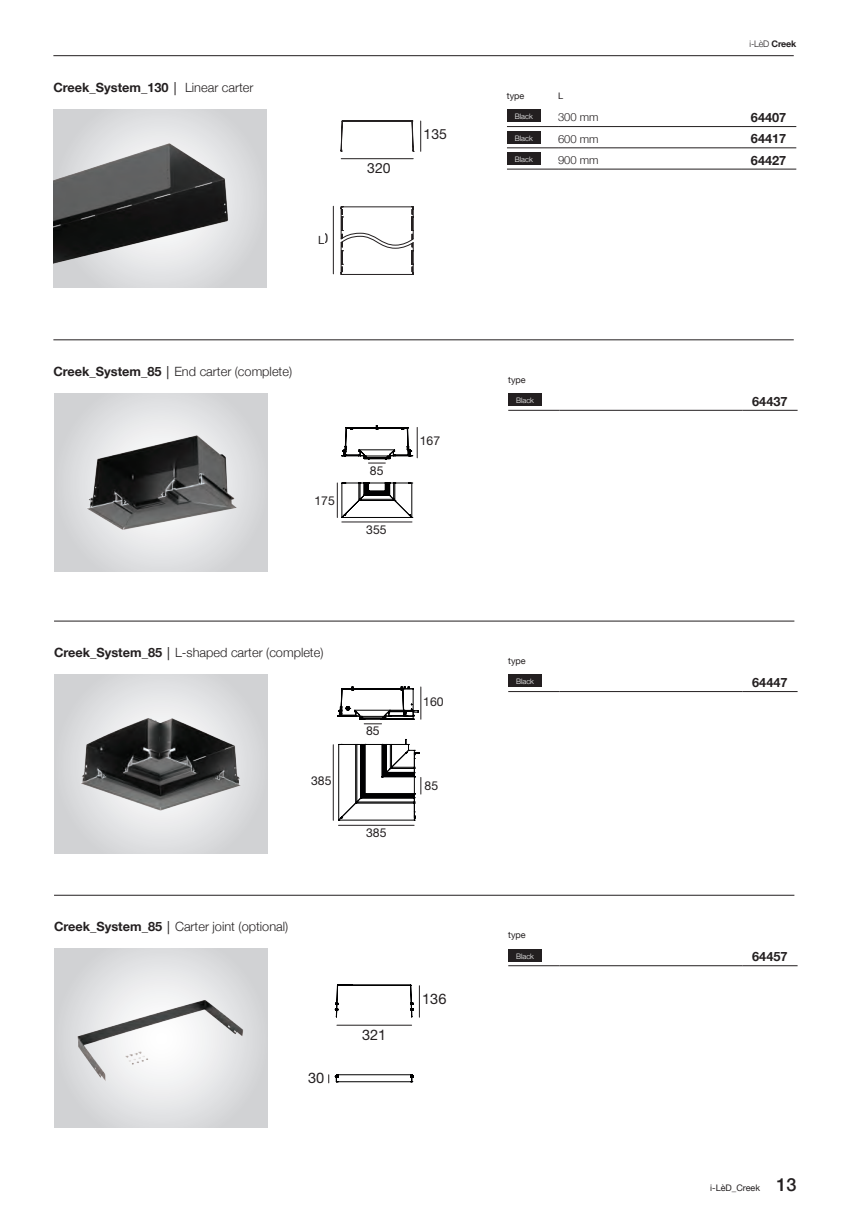
<style>
.page{position:relative;width:851px;height:1221px;background:#fff}
.page>*{position:absolute;margin:0;border:0;box-sizing:border-box;transform-origin:0 0}
.t1{font:14.55px "Helvetica Neue";color:#231f20}
.t2{font:14.1px "Helvetica Neue";color:#231f20}
.t3{font:300 12.75px "Helvetica Neue";color:#231f20}
.t4{font:700 12.75px "Helvetica Neue";color:#231f20}
.t5{font:12.3px "Helvetica Neue";color:#231f20}
.t6{font:300 11.25px "Helvetica Neue";color:#231f20}
.t7{font:11.25px "Helvetica Neue";color:#231f20}
.t8{font:9px "Helvetica Neue";color:#231f20}
.t9{font:300 9px "Helvetica Neue";color:#231f20}
.t10{font:300 7.5px "Helvetica Neue";color:#fff}
.s1{font-weight:300}
.s2{font-weight:700}
.s3{font-weight:500;font-size:18px}
</style>
<div class="page">
<svg style="left:341px;top:482px;width:71px;height:36px"></svg>
<svg style="left:341px;top:425px;width:71px;height:39px"></svg>
<hr style="left:342px;top:521px;width:70px;height:1px;background:#231f20">
<hr style="left:337px;top:483px;width:1px;height:34px;background:#231f20">
<hr style="left:417px;top:427px;width:1px;height:31px;background:#231f20">
<hr style="left:508px;top:410px;width:51px;height:1px;background:#231f20">
<hr style="left:559px;top:410px;width:183px;height:1px;background:#231f20">
<hr style="left:742px;top:410px;width:55px;height:1px;background:#231f20">
<div style="left:508px;top:393px;width:34px;height:13px;background:#231f20"></div>
<div style="left:55px;top:393px;width:212px;height:179px;background:#d1d2d4"></div>
<img style="left:73px;top:394px;width:177px;height:178px">
<hr style="left:333px;top:744px;width:1px;height:76px;background:#231f20">
<svg style="left:338px;top:739px;width:83px;height:82px"></svg>
<hr style="left:420px;top:687px;width:1px;height:32px;background:#231f20">
<svg style="left:337px;top:686px;width:82px;height:38px"></svg>
<hr style="left:338px;top:825px;width:76px;height:1px;background:#231f20">
<hr style="left:508px;top:691px;width:51px;height:1px;background:#231f20">
<hr style="left:559px;top:691px;width:183px;height:1px;background:#231f20">
<hr style="left:742px;top:691px;width:55px;height:1px;background:#231f20">
<div style="left:508px;top:674px;width:34px;height:13px;background:#231f20"></div>
<div style="left:55px;top:674px;width:212px;height:179px;background:#d1d2d4"></div>
<img style="left:73px;top:676px;width:177px;height:177px">
<svg style="left:328px;top:984px;width:85px;height:98px"></svg>
<hr style="left:419px;top:985px;width:1px;height:32px;background:#231f20">
<hr style="left:337px;top:1024px;width:74px;height:1px;background:#231f20">
<hr style="left:508px;top:965px;width:51px;height:1px;background:#231f20">
<hr style="left:559px;top:965px;width:183px;height:1px;background:#231f20">
<hr style="left:742px;top:965px;width:55px;height:1px;background:#231f20">
<div style="left:508px;top:948px;width:34px;height:13px;background:#231f20"></div>
<div style="left:55px;top:948px;width:212px;height:179px;background:#d1d2d4"></div>
<img style="left:73px;top:950px;width:177px;height:177px">
<hr style="left:507px;top:126px;width:51px;height:1px;background:#231f20">
<hr style="left:558px;top:126px;width:182px;height:1px;background:#231f20">
<hr style="left:740px;top:126px;width:56px;height:1px;background:#231f20">
<hr style="left:507px;top:148px;width:51px;height:1px;background:#231f20">
<hr style="left:558px;top:148px;width:182px;height:1px;background:#231f20">
<hr style="left:740px;top:148px;width:56px;height:1px;background:#231f20">
<hr style="left:507px;top:169px;width:51px;height:1px;background:#231f20">
<hr style="left:558px;top:169px;width:182px;height:1px;background:#231f20">
<hr style="left:740px;top:169px;width:56px;height:1px;background:#231f20">
<div style="left:507px;top:110px;width:33px;height:12px;background:#231f20"></div>
<div style="left:507px;top:131px;width:33px;height:12px;background:#231f20"></div>
<div style="left:507px;top:152px;width:33px;height:13px;background:#231f20"></div>
<div style="left:53px;top:109px;width:213px;height:179px;background:#d2d3d5"></div>
<img style="left:53px;top:113px;width:192px;height:172px">
<svg style="left:340px;top:120px;width:74px;height:155px"></svg>
<hr style="left:333px;top:206px;width:1px;height:68px;background:#231f20">
<hr style="left:420px;top:121px;width:1px;height:30px;background:#231f20">
<hr style="left:341px;top:158px;width:72px;height:1px;background:#231f20">
<hr style="left:53px;top:339px;width:740px;height:1px;background:#231f20">
<hr style="left:54px;top:620px;width:740px;height:1px;background:#231f20">
<hr style="left:54px;top:894px;width:740px;height:1px;background:#231f20">
<hr style="left:53px;top:55px;width:740px;height:1px;background:#231f20">
<p class="t4" style="left:53px;top:77px;width:202px">Creek_System_130│ <span class="s1">Linear carter</span></p>
<p class="t2" style="left:305px;top:227px;width:25px">600</p>
<p class="t7" style="left:318px;top:231px;width:8px">L</p>
<p class="t2" style="left:367px;top:158px;width:25px">320</p>
<p class="t2" style="left:423px;top:124px;width:25px">135</p>
<p class="t3" style="left:53px;top:361px;width:240px"><span class="s2">Creek_System_85│</span>End carter (complete)</p>
<p class="t5" style="left:314px;top:491px;width:22px">175</p>
<p class="t5" style="left:370px;top:461px;width:15px">85</p>
<p class="t5" style="left:366px;top:520px;width:22px">355</p>
<p class="t5" style="left:420px;top:431px;width:22px">167</p>
<p class="t3" style="left:54px;top:642px;width:271px"><span class="s2">Creek_System_85│</span>L-shaped carter (complete)</p>
<p class="t5" style="left:311px;top:771px;width:22px">385</p>
<p class="t3" style="left:54px;top:916px;width:236px"><span class="s2">Creek_System_85│</span>Carter joint (optional)</p>
<p class="t5" style="left:366px;top:722px;width:15px">85</p>
<p class="t5" style="left:366px;top:823px;width:22px">385</p>
<p class="t1" style="left:308px;top:1067px;width:18px">30</p>
<p class="t1" style="left:362px;top:1023px;width:26px">321</p>
<p class="t5" style="left:423px;top:693px;width:22px">160</p>
<p class="t5" style="left:424px;top:776px;width:15px">85</p>
<p class="t1" style="left:422px;top:988px;width:26px">136</p>
<p class="t9" style="left:749px;top:37px;width:48px">i-LèD <span class="s2">Creek</span></p>
<p class="t8" style="left:507px;top:89px;width:19px">type</p>
<p class="t8" style="left:558px;top:89px;width:7px">L</p>
<p class="t10" style="left:514px;top:111px;width:19px">Black</p>
<p class="t6" style="left:558px;top:108px;width:42px">300 mm</p>
<p class="t4" style="left:750px;top:107px;width:37px">64407</p>
<p class="t10" style="left:514px;top:132px;width:19px">Black</p>
<p class="t6" style="left:558px;top:129px;width:42px">600 mm</p>
<p class="t4" style="left:750px;top:129px;width:37px">64417</p>
<p class="t10" style="left:514px;top:153px;width:19px">Black</p>
<p class="t6" style="left:558px;top:151px;width:42px">900 mm</p>
<p class="t4" style="left:750px;top:150px;width:37px">64427</p>
<p class="t8" style="left:508px;top:373px;width:19px">type</p>
<p class="t10" style="left:516px;top:394px;width:19px">Black</p>
<p class="t4" style="left:752px;top:391px;width:37px">64437</p>
<p class="t8" style="left:508px;top:654px;width:19px">type</p>
<p class="t10" style="left:516px;top:675px;width:19px">Black</p>
<p class="t4" style="left:752px;top:672px;width:37px">64447</p>
<p class="t8" style="left:508px;top:928px;width:19px">type</p>
<p class="t10" style="left:516px;top:949px;width:19px">Black</p>
<p class="t4" style="left:752px;top:946px;width:37px">64457</p>
<p class="t8" style="left:710px;top:1181px;width:88px">i-LèD_Creek <span class="s3">13</span></p>
</div>
